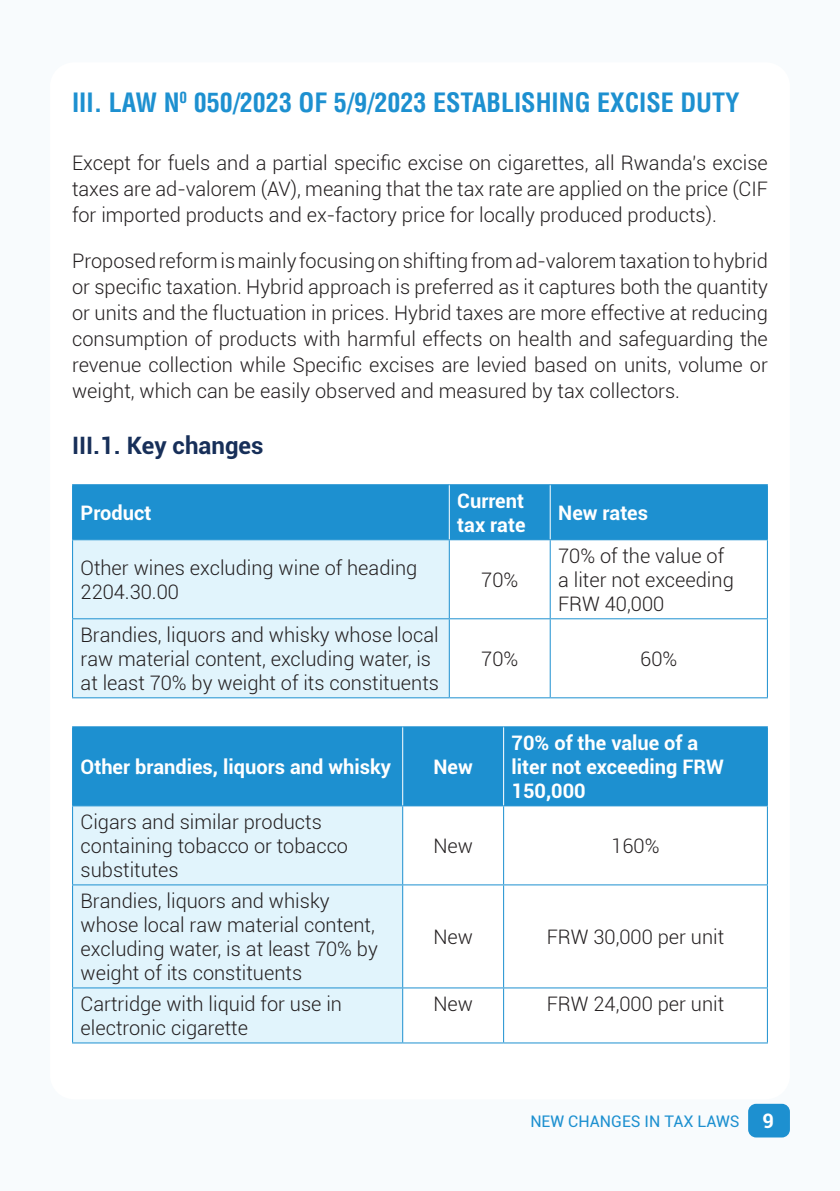
<style>
.page{position:relative;width:840px;height:1191px;background:#fff}
.page>*{position:absolute;margin:0;border:0;box-sizing:border-box;transform-origin:0 0}
.HEADING{font:700 condensed 26px "Helvetica";color:#1d90d0}
.SUB_1{font:700 24px "Roboto";color:#172f59}
.BODY_T{font:300 20px/26px "Roboto";color:#231f20;text-align:justify}
.TABLE_text{font:300 20px/24px "Roboto";color:#231f20}
.TABLE_text-2{font:700 20px/24px "Roboto";color:#fff}
.t1{font:16px "Roboto";color:#1d90d0}
.s1{font-weight:700;font-size:20px;color:#fff}
</style>
<div class="page">
<div style="left:0;top:0;width:839px;height:1191px;background:#f8fbfd"></div>
<div style="left:50px;top:62px;width:739px;height:1037px;background:#fff;border-radius:24px"></div>
<div style="left:747px;top:1103px;width:42px;height:34px;background:#1d90d0;border-radius:8px"></div>
<div style="left:73px;top:485px;width:693px;height:54px;background:#1d90d0"></div>
<div style="left:73px;top:540px;width:375px;height:157px;background:#e1f4fc"></div>
<hr style="left:72px;top:484px;width:377px;height:1px;background:#1d90d0">
<hr style="left:72px;top:485px;width:1px;height:54px;background:#1d90d0">
<hr style="left:449px;top:484px;width:101px;height:1px;background:#1d90d0">
<hr style="left:550px;top:484px;width:217px;height:1px;background:#1d90d0">
<hr style="left:766px;top:485px;width:1px;height:54px;background:#1d90d0">
<hr style="left:72px;top:539px;width:377px;height:1px;background:#1d90d0">
<hr style="left:72px;top:540px;width:1px;height:78px;background:#1d90d0">
<hr style="left:449px;top:539px;width:101px;height:1px;background:#1d90d0">
<hr style="left:448px;top:540px;width:1px;height:78px;background:#1d90d0">
<hr style="left:550px;top:539px;width:217px;height:1px;background:#1d90d0">
<hr style="left:549px;top:540px;width:1px;height:78px;background:#1d90d0">
<hr style="left:766px;top:540px;width:1px;height:78px;background:#1d90d0">
<hr style="left:72px;top:618px;width:377px;height:1px;background:#1d90d0">
<hr style="left:72px;top:619px;width:1px;height:78px;background:#1d90d0">
<hr style="left:449px;top:618px;width:101px;height:1px;background:#1d90d0">
<hr style="left:448px;top:619px;width:1px;height:78px;background:#1d90d0">
<hr style="left:550px;top:618px;width:217px;height:1px;background:#1d90d0">
<hr style="left:549px;top:619px;width:1px;height:78px;background:#1d90d0">
<hr style="left:766px;top:619px;width:1px;height:78px;background:#1d90d0">
<hr style="left:72px;top:697px;width:377px;height:1px;background:#1d90d0">
<hr style="left:449px;top:697px;width:101px;height:1px;background:#1d90d0">
<hr style="left:550px;top:697px;width:217px;height:1px;background:#1d90d0">
<hr style="left:448px;top:485px;width:1px;height:54px;background:#fff">
<hr style="left:549px;top:485px;width:1px;height:54px;background:#fff">
<div style="left:73px;top:727px;width:693px;height:78px;background:#1d90d0"></div>
<div style="left:73px;top:806px;width:329px;height:236px;background:#e1f4fc"></div>
<hr style="left:72px;top:726px;width:330px;height:1px;background:#1d90d0">
<hr style="left:72px;top:727px;width:1px;height:78px;background:#1d90d0">
<hr style="left:402px;top:726px;width:101px;height:1px;background:#1d90d0">
<hr style="left:503px;top:726px;width:264px;height:1px;background:#1d90d0">
<hr style="left:766px;top:727px;width:1px;height:78px;background:#1d90d0">
<hr style="left:72px;top:805px;width:330px;height:1px;background:#1d90d0">
<hr style="left:72px;top:806px;width:1px;height:78px;background:#1d90d0">
<hr style="left:402px;top:805px;width:101px;height:1px;background:#1d90d0">
<hr style="left:402px;top:806px;width:1px;height:78px;background:#1d90d0">
<hr style="left:503px;top:805px;width:264px;height:1px;background:#1d90d0">
<hr style="left:503px;top:806px;width:1px;height:78px;background:#1d90d0">
<hr style="left:766px;top:806px;width:1px;height:78px;background:#1d90d0">
<hr style="left:72px;top:884px;width:330px;height:1px;background:#1d90d0">
<hr style="left:72px;top:885px;width:1px;height:102px;background:#1d90d0">
<hr style="left:402px;top:884px;width:101px;height:1px;background:#1d90d0">
<hr style="left:402px;top:885px;width:1px;height:102px;background:#1d90d0">
<hr style="left:503px;top:884px;width:264px;height:1px;background:#1d90d0">
<hr style="left:503px;top:885px;width:1px;height:102px;background:#1d90d0">
<hr style="left:766px;top:885px;width:1px;height:102px;background:#1d90d0">
<hr style="left:72px;top:987px;width:330px;height:1px;background:#1d90d0">
<hr style="left:72px;top:988px;width:1px;height:54px;background:#1d90d0">
<hr style="left:402px;top:987px;width:101px;height:1px;background:#1d90d0">
<hr style="left:402px;top:988px;width:1px;height:54px;background:#1d90d0">
<hr style="left:503px;top:987px;width:264px;height:1px;background:#1d90d0">
<hr style="left:503px;top:988px;width:1px;height:54px;background:#1d90d0">
<hr style="left:766px;top:988px;width:1px;height:54px;background:#1d90d0">
<hr style="left:72px;top:1042px;width:330px;height:1px;background:#1d90d0">
<hr style="left:402px;top:1042px;width:101px;height:1px;background:#1d90d0">
<hr style="left:503px;top:1042px;width:264px;height:1px;background:#1d90d0">
<hr style="left:402px;top:727px;width:1px;height:78px;background:#fff">
<hr style="left:503px;top:727px;width:1px;height:78px;background:#fff">
<p class="HEADING" style="left:72px;top:87px;width:668px">III. LAW N<sup>0</sup> 050/2023 OF 5/9/2023 ESTABLISHING EXCISE DUTY</p>
<p class="BODY_T" style="left:72px;top:149px;width:697px">Except for fuels and a partial specific excise on cigarettes, all Rwanda’s excise taxes are ad-valorem (AV), meaning that the tax rate are applied on the price (CIF for imported products and ex-factory price for locally produced products).</p>
<p class="BODY_T" style="left:72px;top:247px;width:697px">Proposed reform is mainly focusing on shifting from ad-valorem taxation to hybrid or specific taxation. Hybrid approach is preferred as it captures both the quantity or units and the fluctuation in prices. Hybrid taxes are more effective at reducing consumption of products with harmful effects on health and safeguarding the revenue collection while Specific excises are levied based on units, volume or weight, which can be easily observed and measured by tax collectors.</p>
<p class="SUB_1" style="left:72px;top:429px;width:193px">III.1. Key changes</p>
<p class="TABLE_text-2" style="left:80px;top:500px;width:72px">Product</p>
<p class="TABLE_text-2" style="left:457px;top:488px;width:70px">Current tax rate</p>
<p class="TABLE_text" style="left:80px;top:555px;width:338px">Other wines excluding wine of heading<br>2204.30.00</p>
<p class="TABLE_text" style="left:481px;top:567px;width:38px">70%</p>
<p class="TABLE_text-2" style="left:558px;top:500px;width:91px">New rates</p>
<p class="TABLE_text" style="left:558px;top:543px;width:177px">70% of the value of a liter not exceeding<br>FRW 40,000</p>
<p class="TABLE_text" style="left:80px;top:622px;width:359px">Brandies, liquors and whisky whose local raw material content, excluding water, is at least 70% by weight of its constituents</p>
<p class="TABLE_text" style="left:481px;top:646px;width:38px">70%</p>
<p class="TABLE_text" style="left:640px;top:646px;width:38px">60%</p>
<p class="TABLE_text-2" style="left:80px;top:754px;width:312px">Other brandies, liquors and whisky</p>
<p class="TABLE_text-2" style="left:433px;top:754px;width:41px">New</p>
<p class="TABLE_text-2" style="left:511px;top:730px;width:214px">70% of the value of a liter not exceeding FRW<br>150,000</p>
<p class="TABLE_text" style="left:80px;top:809px;width:269px">Cigars and similar products containing tobacco or tobacco substitutes</p>
<p class="TABLE_text" style="left:80px;top:888px;width:298px">Brandies, liquors and whisky whose local raw material content, excluding water, is at least 70% by weight of its constituents</p>
<p class="TABLE_text" style="left:433px;top:833px;width:41px">New</p>
<p class="TABLE_text" style="left:611px;top:833px;width:50px">160%</p>
<p class="TABLE_text" style="left:433px;top:924px;width:41px">New</p>
<p class="TABLE_text" style="left:546px;top:924px;width:179px">FRW 30,000 per unit</p>
<p class="TABLE_text" style="left:80px;top:991px;width:263px">Cartridge with liquid for use in electronic cigarette</p>
<p class="TABLE_text" style="left:433px;top:991px;width:41px">New</p>
<p class="TABLE_text" style="left:546px;top:991px;width:179px">FRW 24,000 per unit</p>
<p class="t1" style="left:530px;top:1110px;width:245px">NEW CHANGES IN TAX LAWS <span class="s1">9</span></p>
</div>
